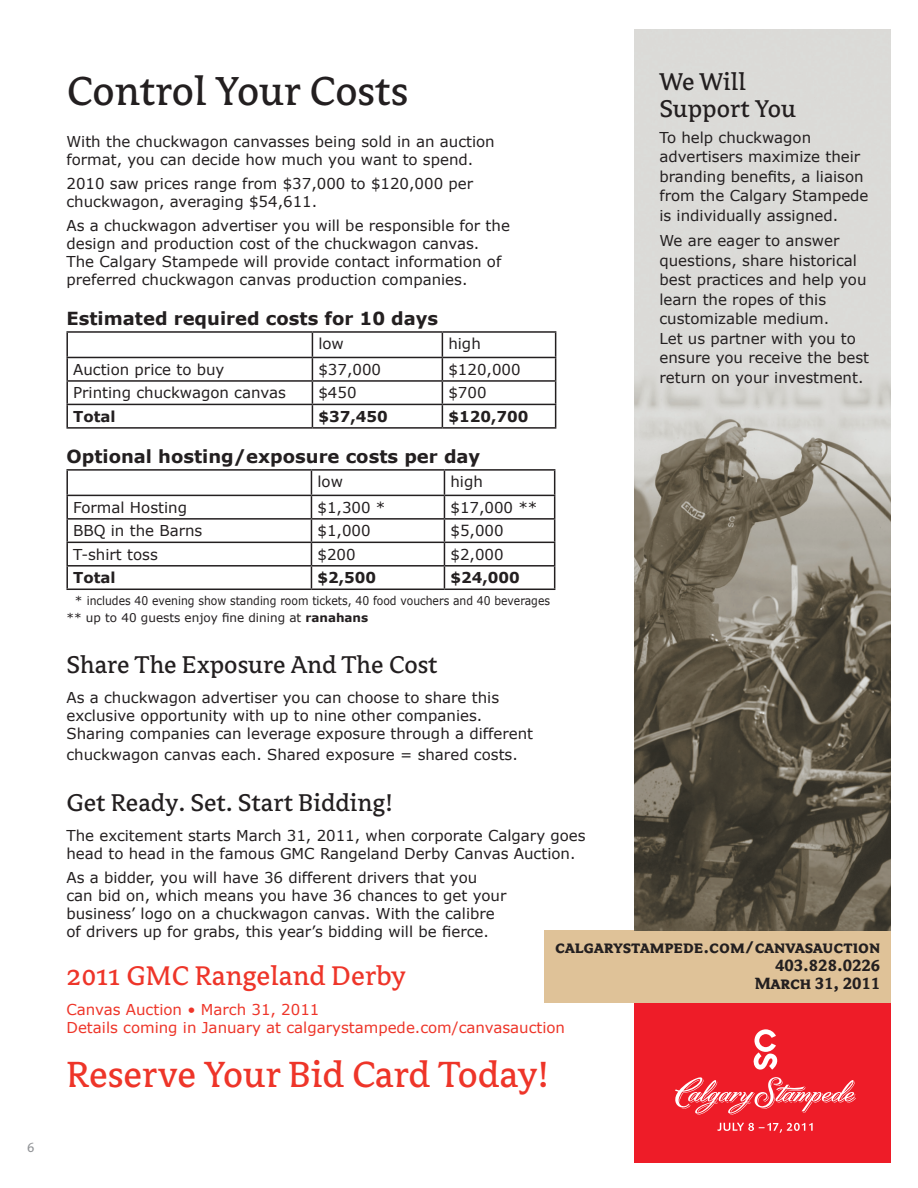
<style>
.page{position:relative;width:918px;height:1188px;background:#fff}
.page>*{position:absolute;margin:0;border:0;box-sizing:border-box;transform-origin:0 0}
.t1{font:45px "Avance";color:#231f20}
.t2{font:40.5px "Avance";color:#ee3529}
.t3{font:30px "Avance";color:#ee3529}
.t4{font:27px/27px "Avance";color:#231f20}
.t5{font:700 18px "Verdana";color:#231f20}
.t6{font:18px "Avance Bold Caps";color:#231f20}
.t7{font:15px/18px "Verdana";color:#231f20}
.t8{font:15px "Verdana";color:#ee3529}
.t9{font:700 15px "Verdana";color:#231f20}
.t10{font:15px "Avance";color:#939598}
.t11{font:12px "Verdana";color:#231f20}
.s1{font-weight:700}
</style>
<div class="page">
<div style="left:634px;top:1000px;width:256px;height:162px;background:#ee1c28"></div>
<svg style="left:753px;top:1029px;width:25px;height:41px"></svg>
<svg style="left:675px;top:1077px;width:181px;height:38px"></svg>
<svg style="left:717px;top:1123px;width:96px;height:10px"></svg>
<div style="left:544px;top:930px;width:346px;height:73px;background:#dfc298"></div>
<img style="left:634px;top:30px;width:257px;height:900px">
<hr style="left:66px;top:331px;width:246px;height:2px;background:#231f20">
<hr style="left:66px;top:333px;width:2px;height:24px;background:#231f20">
<hr style="left:312px;top:331px;width:130px;height:2px;background:#231f20">
<hr style="left:442px;top:331px;width:114px;height:2px;background:#231f20">
<hr style="left:66px;top:357px;width:246px;height:1px;background:#231f20">
<hr style="left:66px;top:358px;width:2px;height:22px;background:#231f20">
<hr style="left:312px;top:357px;width:130px;height:1px;background:#231f20">
<hr style="left:442px;top:357px;width:114px;height:1px;background:#231f20">
<hr style="left:66px;top:380px;width:246px;height:2px;background:#231f20">
<hr style="left:66px;top:382px;width:2px;height:22px;background:#231f20">
<hr style="left:312px;top:380px;width:130px;height:2px;background:#231f20">
<hr style="left:442px;top:380px;width:114px;height:2px;background:#231f20">
<hr style="left:66px;top:404px;width:246px;height:1px;background:#231f20">
<hr style="left:66px;top:405px;width:2px;height:22px;background:#231f20">
<hr style="left:312px;top:404px;width:130px;height:1px;background:#231f20">
<svg style="left:312px;top:333px;width:1px;height:94px"></svg>
<hr style="left:442px;top:404px;width:114px;height:1px;background:#231f20">
<svg style="left:442px;top:333px;width:1px;height:94px"></svg>
<svg style="left:555px;top:333px;width:1px;height:94px"></svg>
<hr style="left:66px;top:427px;width:246px;height:2px;background:#231f20">
<hr style="left:312px;top:427px;width:130px;height:2px;background:#231f20">
<hr style="left:442px;top:427px;width:114px;height:2px;background:#231f20">
<hr style="left:66px;top:469px;width:245px;height:2px;background:#231f20">
<hr style="left:66px;top:471px;width:2px;height:24px;background:#231f20">
<hr style="left:311px;top:469px;width:133px;height:2px;background:#231f20">
<hr style="left:444px;top:469px;width:111px;height:2px;background:#231f20">
<hr style="left:66px;top:495px;width:245px;height:1px;background:#231f20">
<hr style="left:66px;top:496px;width:2px;height:22px;background:#231f20">
<hr style="left:311px;top:495px;width:133px;height:1px;background:#231f20">
<hr style="left:444px;top:495px;width:111px;height:1px;background:#231f20">
<hr style="left:66px;top:518px;width:245px;height:2px;background:#231f20">
<hr style="left:66px;top:520px;width:2px;height:22px;background:#231f20">
<hr style="left:311px;top:518px;width:133px;height:2px;background:#231f20">
<hr style="left:444px;top:518px;width:111px;height:2px;background:#231f20">
<hr style="left:66px;top:542px;width:245px;height:1px;background:#231f20">
<hr style="left:66px;top:543px;width:2px;height:22px;background:#231f20">
<hr style="left:311px;top:542px;width:133px;height:1px;background:#231f20">
<hr style="left:444px;top:542px;width:111px;height:1px;background:#231f20">
<hr style="left:66px;top:565px;width:245px;height:2px;background:#231f20">
<hr style="left:66px;top:567px;width:2px;height:22px;background:#231f20">
<hr style="left:311px;top:565px;width:133px;height:2px;background:#231f20">
<svg style="left:311px;top:471px;width:1px;height:118px"></svg>
<hr style="left:444px;top:565px;width:111px;height:2px;background:#231f20">
<svg style="left:444px;top:471px;width:1px;height:118px"></svg>
<svg style="left:554px;top:471px;width:1px;height:118px"></svg>
<hr style="left:66px;top:589px;width:245px;height:1px;background:#231f20">
<hr style="left:311px;top:589px;width:133px;height:1px;background:#231f20">
<hr style="left:444px;top:589px;width:111px;height:1px;background:#231f20">
<p class="t10" style="left:27px;top:1140px;width:9px">6</p>
<p class="t4" style="left:659px;top:68px;width:138px">We Will<br>Support You</p>
<p class="t7" style="left:659px;top:128px;width:211px;line-height:19.5px">To help chuckwagon advertisers maximize their branding benefits, a liaison from the Calgary Stampede is individually assigned.</p>
<p class="t7" style="left:659px;top:231px;width:211px;line-height:19.5px">We are eager to answer questions, share historical best practices and help you learn the ropes of this customizable medium.<br>Let us partner with you to ensure you receive the best return on your investment.</p>
<p class="t1" style="left:66px;top:67px;width:344px">Control Your Costs</p>
<p class="t7" style="left:66px;top:133px;width:430px">With the chuckwagon canvasses being sold in an auction format, you can decide how much you want to spend.</p>
<p class="t7" style="left:66px;top:175px;width:408px">2010 saw prices range from $37,000 to $120,000 per chuckwagon, averaging $54,611.</p>
<p class="t7" style="left:66px;top:217px;width:445px">As a chuckwagon advertiser you will be responsible for the design and production cost of the chuckwagon canvas.<br>The Calgary Stampede will provide contact information of preferred chuckwagon canvas production companies.</p>
<p class="t5" style="left:66px;top:307px;width:373px">Estimated required costs for 10 days</p>
<p class="t7" style="left:318px;top:335px;width:27px">low</p>
<p class="t7" style="left:448px;top:335px;width:34px">high</p>
<p class="t7" style="left:73px;top:361px;width:153px">Auction price to buy</p>
<p class="t7" style="left:318px;top:361px;width:64px">$37,000</p>
<p class="t7" style="left:448px;top:361px;width:74px">$120,000</p>
<p class="t7" style="left:73px;top:384px;width:214px">Printing chuckwagon canvas</p>
<p class="t7" style="left:318px;top:384px;width:40px">$450</p>
<p class="t7" style="left:448px;top:384px;width:40px">$700</p>
<p class="t9" style="left:73px;top:407px;width:44px">Total</p>
<p class="t9" style="left:318px;top:407px;width:71px">$37,450</p>
<p class="t9" style="left:448px;top:407px;width:82px">$120,700</p>
<p class="t5" style="left:66px;top:445px;width:415px">Optional hosting/exposure costs per day</p>
<p class="t7" style="left:317px;top:473px;width:27px">low</p>
<p class="t7" style="left:450px;top:473px;width:34px">high</p>
<p class="t7" style="left:73px;top:499px;width:115px">Formal Hosting</p>
<p class="t7" style="left:317px;top:499px;width:69px">$1,300 *</p>
<p class="t7" style="left:450px;top:499px;width:89px">$17,000 **</p>
<p class="t7" style="left:73px;top:522px;width:131px">BBQ in the Barns</p>
<p class="t7" style="left:317px;top:522px;width:55px">$1,000</p>
<p class="t7" style="left:450px;top:522px;width:55px">$5,000</p>
<p class="t7" style="left:73px;top:546px;width:86px">T-shirt toss</p>
<p class="t7" style="left:317px;top:546px;width:40px">$200</p>
<p class="t7" style="left:450px;top:546px;width:55px">$2,000</p>
<p class="t9" style="left:73px;top:568px;width:44px">Total</p>
<p class="t9" style="left:317px;top:568px;width:60px">$2,500</p>
<p class="t9" style="left:450px;top:568px;width:71px">$24,000</p>
<p class="t11" style="left:75px;top:593px;width:477px">* includes 40 evening show standing room tickets, 40 food vouchers and 40 beverages</p>
<p class="t11" style="left:66px;top:610px;width:303px">** up to 40 guests enjoy fine dining at <span class="s1">ranahans</span></p>
<p class="t4" style="left:66px;top:651px;width:373px">Share The Exposure And The Cost</p>
<p class="t7" style="left:66px;top:688px;width:468px">As a chuckwagon advertiser you can choose to share this exclusive opportunity with up to nine other companies.<br>Sharing companies can leverage exposure through a different</p>
<p class="t7" style="left:66px;top:745px;width:453px">chuckwagon canvas each. Shared exposure = shared costs.</p>
<p class="t4" style="left:66px;top:789px;width:328px">Get Ready. Set. Start Bidding!</p>
<p class="t7" style="left:66px;top:826px;width:521px">The excitement starts March 31, 2011, when corporate Calgary goes head to head in the famous GMC Rangeland Derby Canvas Auction.</p>
<p class="t7" style="left:66px;top:868px;width:442px">As a bidder, you will have 36 different drivers that you can bid on, which means you have 36 chances to get your business’ logo on a chuckwagon canvas. With the calibre of drivers up for grabs, this year’s bidding will be fierce.</p>
<p class="t3" style="left:66px;top:959px;width:341px">2011 GMC Rangeland Derby</p>
<p class="t8" style="left:66px;top:1000px;width:254px">Canvas Auction • March 31, 2011</p>
<p class="t8" style="left:66px;top:1018px;width:500px">Details coming in January at calgarystampede.com/canvasauction</p>
<p class="t2" style="left:66px;top:1053px;width:484px">Reserve Your Bid Card Today!</p>
<p class="t6" style="left:555px;top:938px;width:327px">calgarystampede.com/canvasauction</p>
<p class="t6" style="left:775px;top:956px;width:107px">403.828.0226</p>
<p class="t6" style="left:755px;top:974px;width:127px">March 31, 2011</p>
</div>
